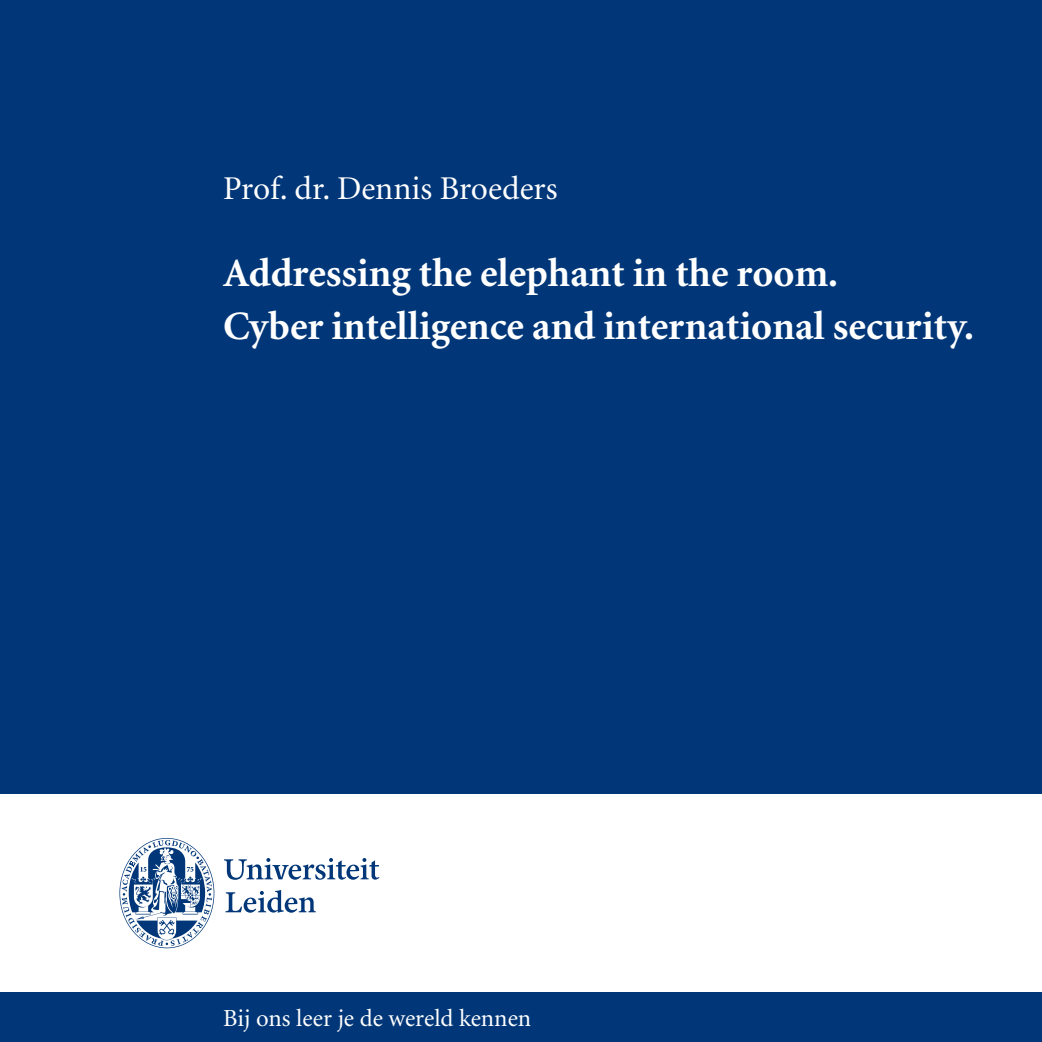
<style>
.page{position:relative;width:1042px;height:1042px;background:#fff}
.page>*{position:absolute;margin:0;border:0;box-sizing:border-box;transform-origin:0 0}
.t1{font:700 40.25px/52.5px "Minion";color:#fff}
.t2{font:33.25px "Minion";color:#fff}
.t3{font:24.5px "Minion";letter-spacing:-.005em;color:#fff}
</style>
<div class="page">
<div style="left:0;top:992px;width:1042px;height:50px;background:#013778"></div>
<div style="left:0;top:0;width:1042px;height:794px;background:#013778"></div>
<svg style="left:224px;top:858px;width:155px;height:55px"></svg>
<svg style="left:119px;top:838px;width:95px;height:110px"></svg>
<p class="t2" style="left:223px;top:172px;width:336px">Prof. dr. Dennis Broeders</p>
<p class="t1" style="left:223px;top:248px;width:752px">Addressing the elephant in the room.<br>Cyber intelligence and international security.</p>
<p class="t3" style="left:223px;top:1006px;width:309px">Bij ons leer je de wereld kennen</p>
</div>
